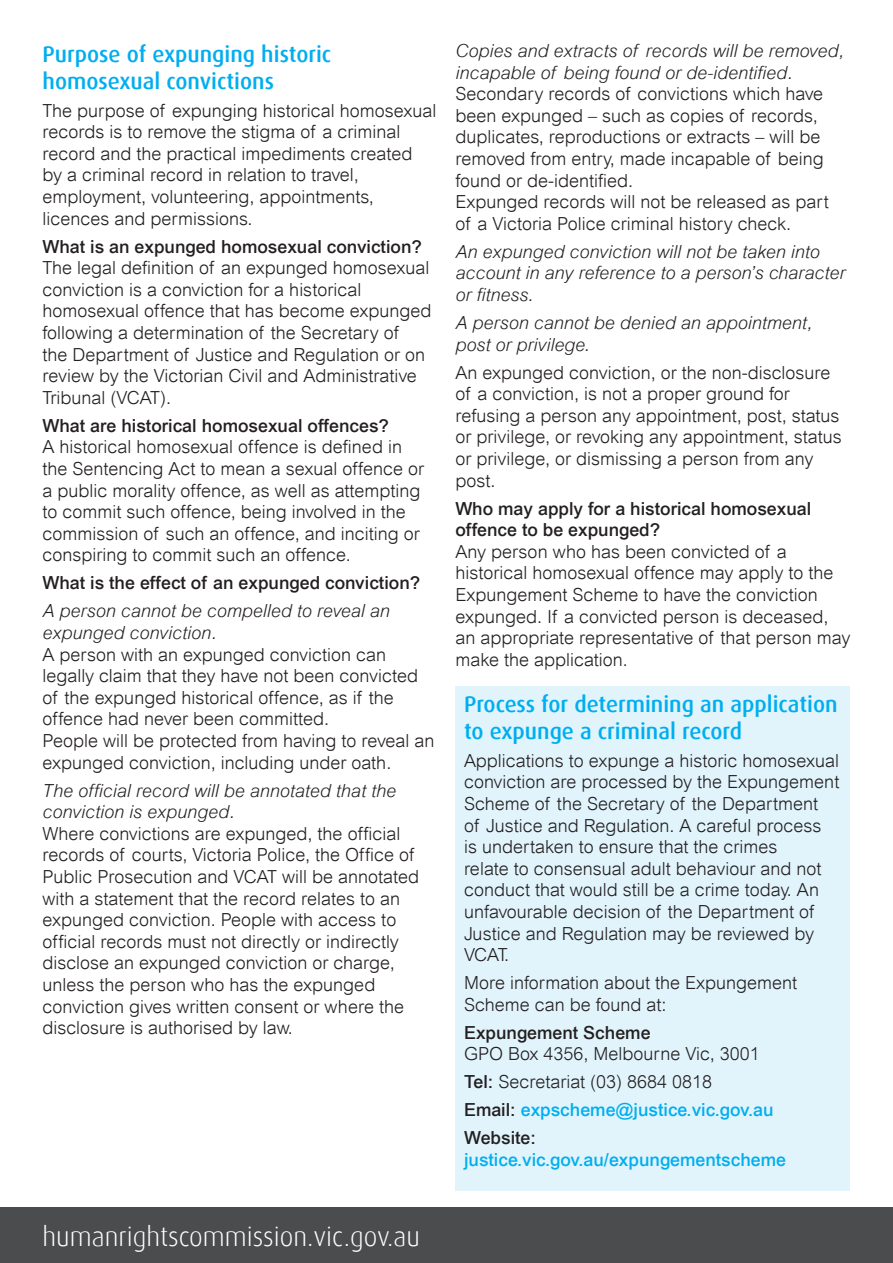
<style>
.page{position:relative;width:893px;height:1263px;background:#fff}
.page>*{position:absolute;margin:0;border:0;box-sizing:border-box;transform-origin:0 0}
.t1{font:300 27px "Dax";color:#fff}
.Subhead_-_dax{font:500 22.5px/27px "Dax";color:#00aeef}
.t2{font:300 18px/21.6px "Arial";color:#231f20}
.t3{font:italic 300 18px/21.6px "Arial";color:#231f20}
.t4{font:500 18px/21.6px "Arial";color:#231f20}
.t5{font:500 18px/21.6px "Arial";color:#00aeef}
.s1{font-weight:500}
.s2{color:#231f20}
</style>
<div class="page">
<div style="left:0;top:1208px;width:893px;height:55px;background:#4b4c4d"></div>
<div style="left:455px;top:686px;width:395px;height:505px;background:#e1f4fc"></div>
<p class="Subhead_-_dax" style="left:43px;top:40px;width:290px">Purpose of expunging historic homosexual convictions</p>
<p class="t2" style="left:43px;top:99px;width:395px">The purpose of expunging historical homosexual records is to remove the stigma of a criminal record and the practical impediments created by a criminal record in relation to travel, employment, volunteering, appointments, licences and permissions.</p>
<p class="t4" style="left:43px;top:235px;width:381px">What is an expunged homosexual conviction?</p>
<p class="t2" style="left:43px;top:257px;width:390px">The legal definition of an expunged homosexual conviction is a conviction for a historical homosexual offence that has become expunged following a determination of the Secretary of<br>the Department of Justice and Regulation or on review by the Victorian Civil and Administrative Tribunal (VCAT).</p>
<p class="t4" style="left:43px;top:414px;width:348px">What are historical homosexual offences?</p>
<p class="t2" style="left:43px;top:436px;width:383px">A historical homosexual offence is defined in the Sentencing Act to mean a sexual offence or a public morality offence, as well as attempting to commit such offence, being involved in the commission of such an offence, and inciting or conspiring to commit such an offence.</p>
<p class="t4" style="left:43px;top:572px;width:379px">What is the effect of an expunged conviction?</p>
<p class="t3" style="left:43px;top:600px;width:349px">A person cannot be compelled to reveal an expunged conviction.</p>
<p class="t2" style="left:43px;top:643px;width:377px">A person with an expunged conviction can legally claim that they have not been convicted of the expunged historical offence, as if the offence had never been committed.</p>
<p class="t2" style="left:43px;top:730px;width:394px">People will be protected from having to reveal an expunged conviction, including under oath.</p>
<p class="t3" style="left:43px;top:779px;width:355px">The official record will be annotated that the conviction is expunged.</p>
<p class="t2" style="left:43px;top:823px;width:378px">Where convictions are expunged, the official records of courts, Victoria Police, the Office of Public Prosecution and VCAT will be annotated with a statement that the record relates to an expunged conviction. People with access to official records must not directly or indirectly disclose an expunged conviction or charge, unless the person who has the expunged conviction gives written consent or where the disclosure is authorised by law.</p>
<p class="t3" style="left:455px;top:40px;width:389px">Copies and extracts of records will be removed, incapable of being found or de-identified.</p>
<p class="t2" style="left:455px;top:83px;width:370px">Secondary records of convictions which have been expunged – such as copies of records, duplicates, reproductions or extracts – will be removed from entry, made incapable of being found or de-identified.</p>
<p class="t2" style="left:455px;top:191px;width:375px">Expunged records will not be released as part of a Victoria Police criminal history check.</p>
<p class="t3" style="left:455px;top:241px;width:391px">An expunged conviction will not be taken into account in any reference to a person’s character or fitness.</p>
<p class="t3" style="left:455px;top:312px;width:358px">A person cannot be denied an appointment, post or privilege.</p>
<p class="t2" style="left:455px;top:361px;width:388px">An expunged conviction, or the non-disclosure of a conviction, is not a proper ground for refusing a person any appointment, post, status or privilege, or revoking any appointment, status or privilege, or dismissing a person from any post.</p>
<p class="t4" style="left:455px;top:497px;width:357px">Who may apply for a historical homosexual offence to be expunged?</p>
<p class="t2" style="left:455px;top:541px;width:396px">Any person who has been convicted of a historical homosexual offence may apply to the Expungement Scheme to have the conviction expunged. If a convicted person is deceased, an appropriate representative of that person may make the application.</p>
<p class="Subhead_-_dax" style="left:464px;top:691px;width:375px">Process for determining an application to expunge a criminal record</p>
<p class="t2" style="left:464px;top:750px;width:377px">Applications to expunge a historic homosexual conviction are processed by the Expungement Scheme of the Secretary of the Department<br>of Justice and Regulation. A careful process<br>is undertaken to ensure that the crimes<br>relate to consensual adult behaviour and not conduct that would still be a crime today. An unfavourable decision of the Department of Justice and Regulation may be reviewed by VCAT.</p>
<p class="t2" style="left:464px;top:972px;width:335px">More information about the Expungement<br>Scheme can be found at:</p>
<p class="t2" style="left:464px;top:1022px;width:297px"><span class="s1">Expungement Scheme<br></span>GPO Box 4356, Melbourne Vic, 3001</p>
<p class="t2" style="left:464px;top:1071px;width:250px"><span class="s1">Tel:</span> Secretariat (03) 8684 0818</p>
<p class="t5" style="left:464px;top:1099px;width:311px"><span class="s2">Email:</span> expscheme@justice.vic.gov.au</p>
<p class="t5" style="left:464px;top:1127px;width:324px"><span class="s2">Website: </span>justice.vic.gov.au/expungementscheme</p>
<h1 class="t1" style="left:43px;top:1222px;width:379px">humanrightscommission.vic.gov.au</h1>
</div>
